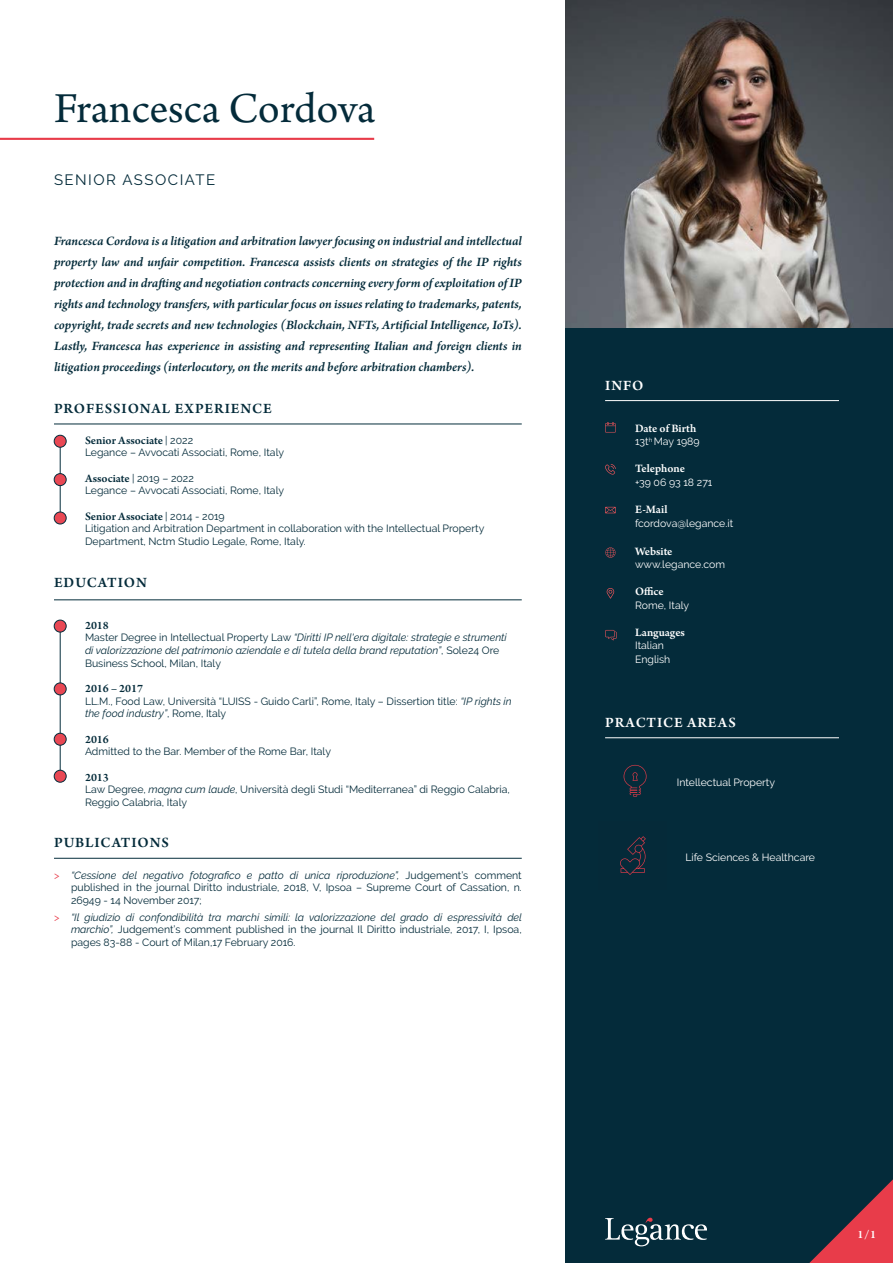
<style>
.page{position:relative;width:893px;height:1263px;background:#fff}
.page>*{position:absolute;margin:0;border:0;box-sizing:border-box;transform-origin:0 0}
.t1{font:45px "Arno Pro";letter-spacing:-.005em;color:#042b3a}
.t2{font:600 15px "Arno Pro";letter-spacing:.06em;color:#042b3a}
.t3{font:600 15px "Arno Pro";letter-spacing:.06em;color:#fff}
.t4{font:15px "Raleway";letter-spacing:.1em;color:#042b3a}
.t5{font:italic 600 13.5px/21px "Arno Pro";letter-spacing:-.005em;color:#042b3a;text-align:justify}
.t6{font:600 12px "Arno Pro";color:#042b3a}
.t7{font:600 12px "Arno Pro";letter-spacing:-.005em;color:#fff}
.t8{font:10.5px/12.6px "Raleway";color:#042b3a}
.t9{font:italic 10.5px/12.6px "Raleway";color:#042b3a}
.t10{font:10.5px/13.5px "Raleway";color:#fff}
.s1{font-family:"Raleway";font-weight:400;font-size:10.5px}
.s2{font-family:"Arno Pro";font-weight:600;font-size:12px}
.s3{font-style:normal}
.s4{font-style:italic}
.s5{color:#e83c4a}
</style>
<div class="page">
<div style="left:566px;top:0;width:327px;height:1263px;background:#042b3a"></div>
<hr style="left:605px;top:400px;width:234px;height:1px;background:#fff">
<hr style="left:605px;top:737px;width:234px;height:1px;background:#fff">
<hr style="left:0;top:138px;width:374px;height:2px;background:#e83c4a">
<hr style="left:60px;top:441px;width:1px;height:77px;background:#042d3b">
<hr style="left:60px;top:626px;width:1px;height:150px;background:#042d3b">
<hr style="left:54px;top:424px;width:468px;height:1px;background:#042d3b">
<hr style="left:54px;top:600px;width:468px;height:1px;background:#042d3b">
<div style="left:54px;top:435px;width:12px;height:12px;background:#e94854;border-radius:50%"></div>
<div style="left:54px;top:435px;width:12px;height:12px;border:1px solid #042b3a;border-radius:50%"></div>
<div style="left:54px;top:620px;width:12px;height:12px;background:#e94854;border-radius:50%"></div>
<div style="left:54px;top:620px;width:12px;height:12px;border:1px solid #042b3a;border-radius:50%"></div>
<div style="left:54px;top:474px;width:12px;height:12px;background:#e94854;border-radius:50%"></div>
<div style="left:54px;top:473px;width:12px;height:13px;border:1px solid #042b3a;border-radius:50%"></div>
<div style="left:54px;top:512px;width:12px;height:12px;background:#e94854;border-radius:50%"></div>
<div style="left:54px;top:512px;width:12px;height:12px;border:1px solid #042b3a;border-radius:50%"></div>
<div style="left:54px;top:683px;width:12px;height:12px;background:#e94854;border-radius:50%"></div>
<div style="left:54px;top:683px;width:12px;height:12px;border:1px solid #042b3a;border-radius:50%"></div>
<div style="left:54px;top:733px;width:12px;height:12px;background:#e94854;border-radius:50%"></div>
<div style="left:54px;top:733px;width:12px;height:12px;border:1px solid #042b3a;border-radius:50%"></div>
<div style="left:54px;top:770px;width:12px;height:12px;background:#e94854;border-radius:50%"></div>
<div style="left:54px;top:770px;width:12px;height:12px;border:1px solid #042b3a;border-radius:50%"></div>
<svg style="left:624px;top:765px;width:22px;height:32px"></svg>
<hr style="left:54px;top:858px;width:468px;height:1px;background:#042d3b">
<img style="left:566px;top:0;width:327px;height:327px">
<svg style="left:620px;top:836px;width:26px;height:39px"></svg>
<svg style="left:607px;top:588px;width:7px;height:11px"></svg>
<svg style="left:605px;top:507px;width:11px;height:6px"></svg>
<svg style="left:605px;top:464px;width:11px;height:11px"></svg>
<svg style="left:605px;top:547px;width:11px;height:11px"></svg>
<svg style="left:605px;top:422px;width:11px;height:10px"></svg>
<svg style="left:605px;top:630px;width:12px;height:10px"></svg>
<svg style="left:605px;top:1218px;width:102px;height:28px"></svg>
<svg style="left:809px;top:1179px;width:84px;height:84px"></svg>
<h1 class="t1" style="left:54px;top:83px;width:323px">Francesca Cordova</h1>
<h2 class="t4" style="left:54px;top:171px;width:163px">SENIOR ASSOCIATE</h2>
<p class="t5" style="left:54px;top:231px;width:469px">Francesca Cordova is a litigation and arbitration lawyer focusing on industrial and intellectual property law and unfair competition. Francesca assists clients on strategies of the IP rights protection and in drafting and negotiation contracts concerning every form of exploitation of IP rights and technology transfers, with particular focus on issues relating to trademarks, patents, copyright, trade secrets and new technologies (Blockchain, NFTs, Artificial Intelligence, IoTs).<br>Lastly, Francesca has experience in assisting and representing Italian and foreign clients in litigation proceedings (interlocutory, on the merits and before arbitration chambers).</p>
<h2 class="t2" style="left:54px;top:400px;width:219px">PROFESSIONAL EXPERIENCE</h2>
<p class="t6" style="left:85px;top:433px;width:110px">Senior Associate <span class="s1">| 2022</span></p>
<p class="t8" style="left:85px;top:446px;width:201px">Legance – Avvocati Associati, Rome, Italy</p>
<p class="t8" style="left:85px;top:472px;width:201px"><span class="s2">Associate</span> | 2019 – 2022<br>Legance – Avvocati Associati, Rome, Italy</p>
<p class="t6" style="left:85px;top:509px;width:141px">Senior Associate <span class="s1">| 2014 - 2019</span></p>
<p class="t8" style="left:85px;top:522px;width:401px">Litigation and Arbitration Department in collaboration with the Intellectual Property<br>Department, Nctm Studio Legale, Rome, Italy.</p>
<h2 class="t2" style="left:54px;top:574px;width:94px">EDUCATION</h2>
<p class="t6" style="left:85px;top:618px;width:25px">2018</p>
<p class="t9" style="left:85px;top:631px;width:423px"><span class="s3">Master Degree in Intellectual Property Law</span> “Diritti IP nell'era digitale: strategie e strumenti di valorizzazione del patrimonio aziendale e di tutela della brand reputation”<span class="s3">, Sole24 Ore<br>Business School, Milan, Italy</span></p>
<p class="t6" style="left:85px;top:681px;width:60px">2016 – 2017</p>
<p class="t8" style="left:85px;top:694px;width:428px">LL.M., Food Law, Università “LUISS - Guido Carli”, Rome, Italy – Dissertion title: <span class="s4">“IP rights in the food industry”</span>, Rome, Italy</p>
<p class="t6" style="left:85px;top:732px;width:25px">2016</p>
<p class="t8" style="left:85px;top:745px;width:247px">Admitted to the Bar. Member of the Rome Bar, Italy</p>
<p class="t6" style="left:85px;top:770px;width:25px">2013</p>
<p class="t8" style="left:85px;top:783px;width:426px">Law Degree, <span class="s4">magna cum laude</span>, Università degli Studi “Mediterranea” di Reggio Calabria,<br>Reggio Calabria, Italy</p>
<h2 class="t2" style="left:54px;top:834px;width:116px">PUBLICATIONS</h2>
<p class="t8" style="left:71px;top:869px;width:452px;text-align:justify;text-indent:-17px"><span class="s5">&gt;</span> <span class="s4">“Cessione del negativo fotografico e patto di unica riproduzione”,</span> Judgement’s comment published in the journal Diritto industriale, 2018, V, Ipsoa – Supreme Court of Cassation, n.<br>26949 - 14 November 2017;</p>
<p class="t8" style="left:71px;top:911px;width:452px;text-align:justify;text-indent:-17px"><span class="s5">&gt;</span> <span class="s4">“Il giudizio di confondibilità tra marchi simili: la valorizzazione del grado di espressività del marchio”,</span> Judgement’s comment published in the journal Il Diritto industriale, 2017, I, Ipsoa, pages 83-88 - Court of Milan,17 February 2016.</p>
<h2 class="t3" style="left:605px;top:377px;width:40px">INFO</h2>
<p class="t7" style="left:635px;top:421px;width:63px">Date of Birth</p>
<p class="t10" style="left:635px;top:434px;width:66px">13t<sup>h</sup> May 1989</p>
<p class="t7" style="left:635px;top:461px;width:51px">Telephone</p>
<p class="t10" style="left:635px;top:475px;width:79px">+39 06 93 18 271</p>
<p class="t7" style="left:635px;top:503px;width:34px">E-Mail</p>
<p class="t10" style="left:635px;top:516px;width:100px">fcordova@legance.it</p>
<p class="t7" style="left:635px;top:544px;width:39px">Website</p>
<p class="t10" style="left:635px;top:558px;width:91px">www.legance.com</p>
<p class="t7" style="left:635px;top:585px;width:30px">Office</p>
<p class="t10" style="left:635px;top:598px;width:56px">Rome, Italy</p>
<p class="t7" style="left:635px;top:625px;width:51px">Languages</p>
<p class="t10" style="left:635px;top:639px;width:37px">Italian<br>English</p>
<h2 class="t3" style="left:605px;top:714px;width:132px">PRACTICE AREAS</h2>
<p class="t10" style="left:677px;top:775px;width:100px">Intellectual Property</p>
<p class="t10" style="left:685px;top:850px;width:131px">Life Sciences &amp; Healthcare</p>
<p class="t7" style="left:857px;top:1228px;width:20px">1/1</p>
</div>
